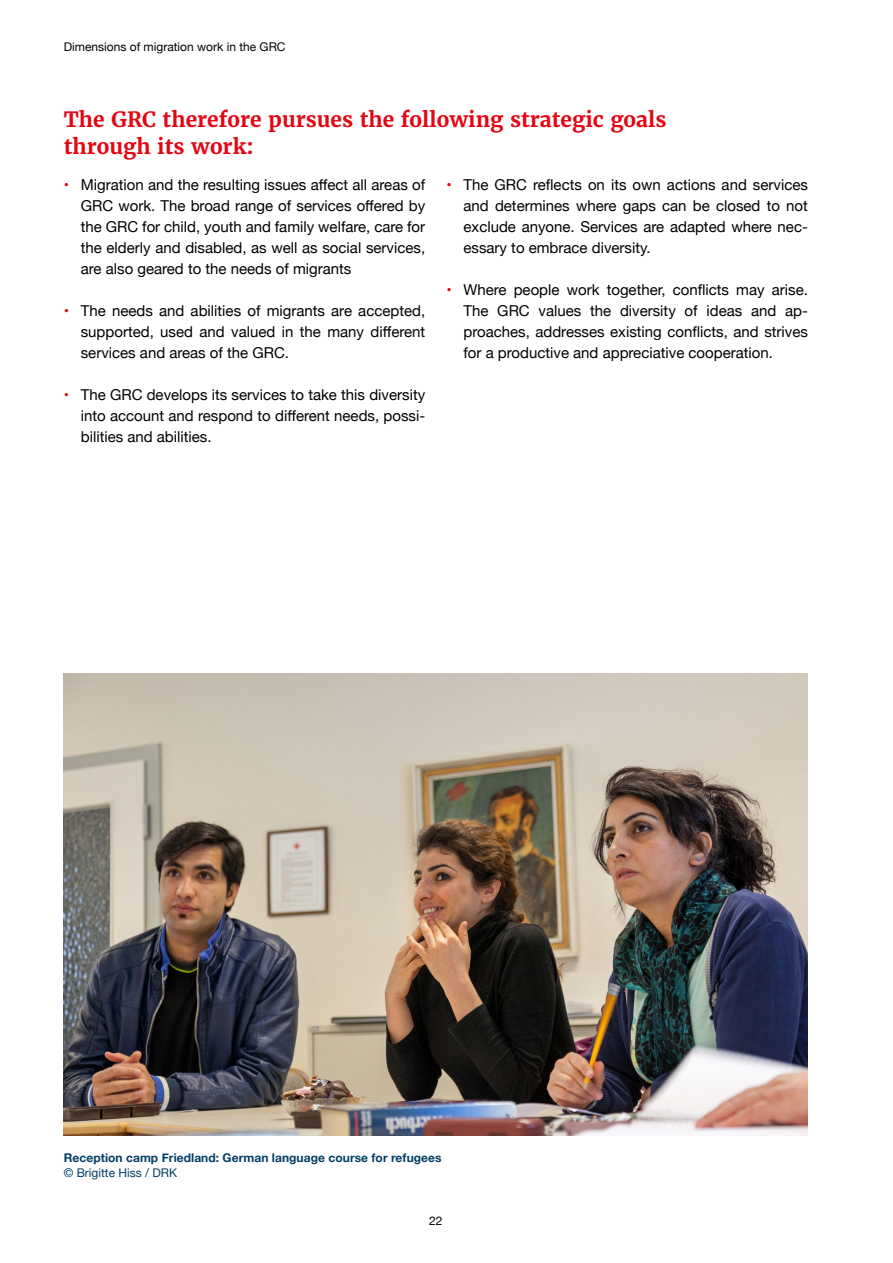
<style>
.page{position:relative;width:893px;height:1263px;background:#fff}
.page>*{position:absolute;margin:0;border:0;box-sizing:border-box;transform-origin:0 0}
.Doppelseite_Headlinebereich_H3_Innenteil{font:700 21px/27px "Merriweather";color:#e30613}
.t1{font:15px/21px "Helvetica Neue";color:#000;text-align:justify}
.t2{font:700 12px "Helvetica Neue";letter-spacing:.005em;color:#003e66}
.t3{font:12px "Helvetica Neue";color:#000}
.t4{font:12px "Helvetica Neue";color:#003e66}
.s1{color:#e30613}
</style>
<div class="page">
<img style="left:64px;top:673px;width:744px;height:462px">
<p class="t3" style="left:64px;top:38px;width:223px">Dimensions of migration work in the GRC</p>
<h3 class="Doppelseite_Headlinebereich_H3_Innenteil" style="left:64px;top:106px;width:604px">The GRC therefore pursues the following strategic goals through its work:</h3>
<p class="t1" style="left:81px;top:175px;width:346px;text-indent:-17px"><span class="s1">•</span> Migration and the resulting issues affect all areas of GRC work. The broad range of services offered by the GRC for child, youth and family welfare, care for the elderly and disabled, as well as social services, are also geared to the needs of migrants</p>
<p class="t1" style="left:81px;top:301px;width:346px;text-indent:-17px"><span class="s1">•</span> The needs and abilities of migrants are accepted, supported, used and valued in the many different services and areas of the GRC.</p>
<p class="t1" style="left:81px;top:385px;width:346px;text-indent:-17px"><span class="s1">•</span> The GRC develops its services to take this diversity into account and respond to different needs, possi&shy;bilities and abilities.</p>
<p class="t1" style="left:463px;top:175px;width:346px;text-indent:-17px"><span class="s1">•</span> The GRC reflects on its own actions and services and determines where gaps can be closed to not exclude anyone. Services are adapted where nec&shy;essary to embrace diversity.</p>
<p class="t1" style="left:463px;top:280px;width:346px;text-indent:-17px"><span class="s1">•</span> Where people work together, conflicts may arise.<br>The GRC values the diversity of ideas and ap&shy;proaches, addresses existing conflicts, and strives for a productive and appreciative cooperation.</p>
<p class="t2" style="left:64px;top:1148px;width:379px">Reception camp Friedland: German language course for refugees</p>
<p class="t4" style="left:64px;top:1164px;width:115px">© Brigitte Hiss / DRK</p>
<p class="t3" style="left:429px;top:1212px;width:15px">22</p>
</div>
